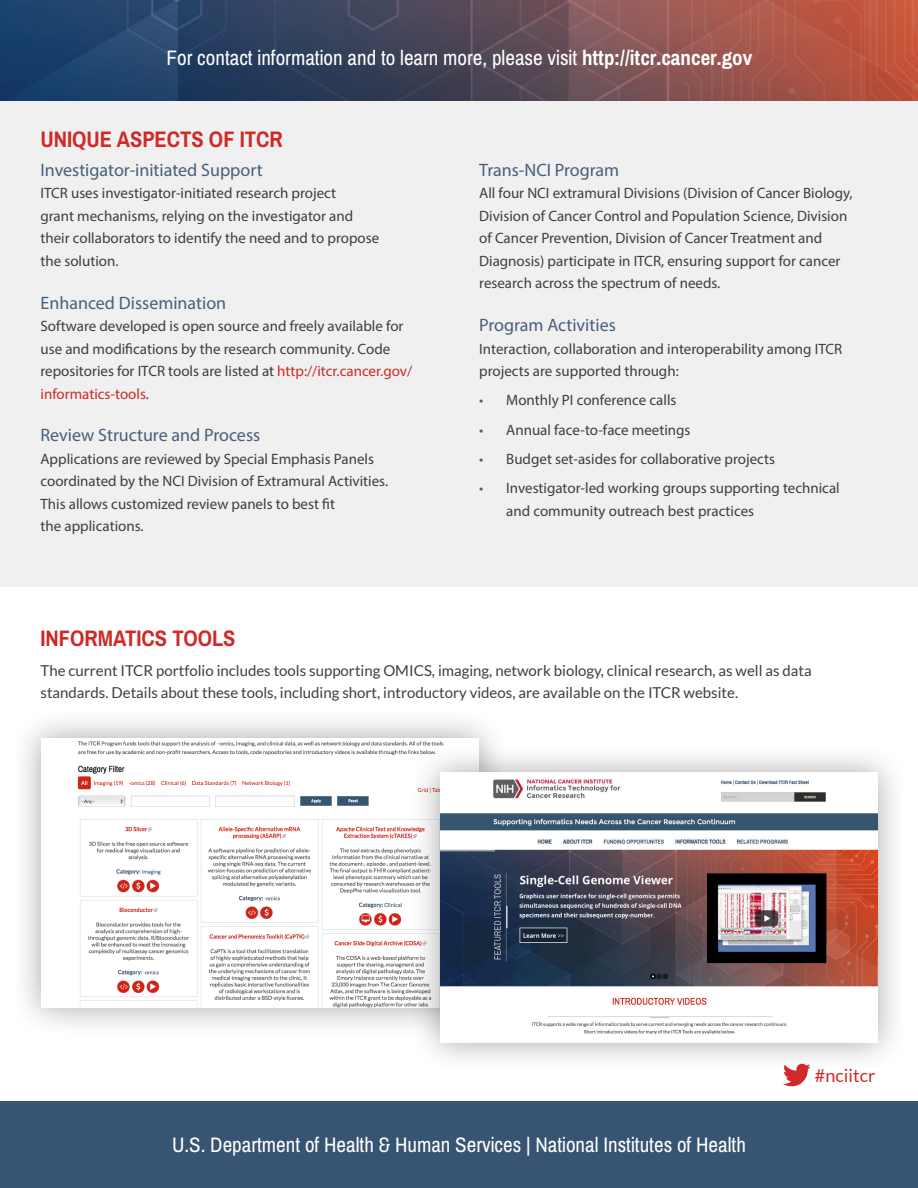
<style>
.page{position:relative;width:918px;height:1188px;background:#fff}
.page>*{position:absolute;margin:0;border:0;box-sizing:border-box;transform-origin:0 0}
.t1{font:700 22.5px "Archivo Narrow";color:#cf2a27}
.t2{font:21px "Archivo Narrow";color:#fff}
.t3{font:18px "Myriad Pro";color:#495f7b}
.t4{font:18px "Lato";color:#cf2a27}
.t5{font:15px/22.5px "Myriad Pro";color:#3e3e3f}
.t6{font:15px/22.5px "Lato";color:#3e3e3f}
.s1{font-weight:700}
.s2{color:#cf2a27}
.s3{color:#495f7b}
</style>
<div class="page">
<div style="left:0;top:100px;width:918px;height:486px;background:#eff0ef"></div>
<img style="left:0;top:0;width:918px;height:100px">
<div style="left:11px;top:708px;width:498px;height:330px;background:#231f20;opacity:.4"></div>
<img style="left:41px;top:738px;width:437px;height:270px">
<div style="left:410px;top:742px;width:498px;height:331px;background:#231f20;opacity:.4"></div>
<img style="left:440px;top:773px;width:438px;height:270px">
<div style="left:0;top:1102px;width:918px;height:86px;background:#375472"></div>
<svg style="left:783px;top:1063px;width:28px;height:23px"></svg>
<p class="t2" style="left:167px;top:44px;width:587px">For contact information and to learn more, please visit <span class="s1">http://itcr.cancer.gov</span></p>
<h1 class="t1" style="left:40px;top:125px;width:244px">UNIQUE ASPECTS OF ITCR</h1>
<p class="t3" style="left:40px;top:159px;width:224px">Investigator-initiated Support</p>
<p class="t5" style="left:40px;top:182px;width:340px">ITCR uses investigator-initiated research project<br>grant mechanisms, relying on the investigator and their collaborators to identify the need and to propose the solution.</p>
<p class="t3" style="left:40px;top:292px;width:187px">Enhanced Dissemination</p>
<p class="t5" style="left:40px;top:315px;width:373px">Software developed is open source and freely available for use and modifications by the research community. Code repositories for ITCR tools are listed at <span class="s2">http://itcr.cancer.gov/ informatics-tools</span>.</p>
<p class="t3" style="left:40px;top:424px;width:221px">Review Structure and Process</p>
<p class="t5" style="left:40px;top:447px;width:349px">Applications are reviewed by Special Emphasis Panels coordinated by the NCI Division of Extramural Activities.<br>This allows customized review panels to best fit<br>the applications.</p>
<p class="t3" style="left:479px;top:159px;width:141px">Trans-NCI Program</p>
<p class="t5" style="left:479px;top:182px;width:375px">All four NCI extramural Divisions (Division of Cancer Biology, Division of Cancer Control and Population Science, Division of Cancer Prevention, Division of Cancer Treatment and Diagnosis) participate in ITCR, ensuring support for cancer research across the spectrum of needs.</p>
<p class="t3" style="left:479px;top:314px;width:138px">Program Activities</p>
<p class="t5" style="left:479px;top:337px;width:365px">Interaction, collaboration and interoperability among ITCR projects are supported through:</p>
<p class="t5" style="left:479px;top:389px;width:199px"><span class="s3">•</span> Monthly PI conference calls</p>
<p class="t5" style="left:479px;top:418px;width:213px"><span class="s3">•</span> Annual face-to-face meetings</p>
<p class="t5" style="left:479px;top:447px;width:297px"><span class="s3">•</span> Budget set-asides for collaborative projects</p>
<p class="t5" style="left:506px;top:477px;width:335px;text-indent:-27px"><span class="s3">•</span> Investigator-led working groups supporting technical and community outreach best practices</p>
<h2 class="t1" style="left:40px;top:625px;width:197px">INFORMATICS TOOLS</h2>
<p class="t6" style="left:40px;top:659px;width:773px">The current ITCR portfolio includes tools supporting OMICS, imaging, network biology, clinical research, as well as data standards. Details about these tools, including short, introductory videos, are available on the ITCR website.</p>
<p class="t2" style="left:172px;top:1132px;width:575px">U.S. Department of Health &amp; Human Services | National Institutes of Health</p>
<p class="t4" style="left:815px;top:1066px;width:62px">#nciitcr</p>
</div>
